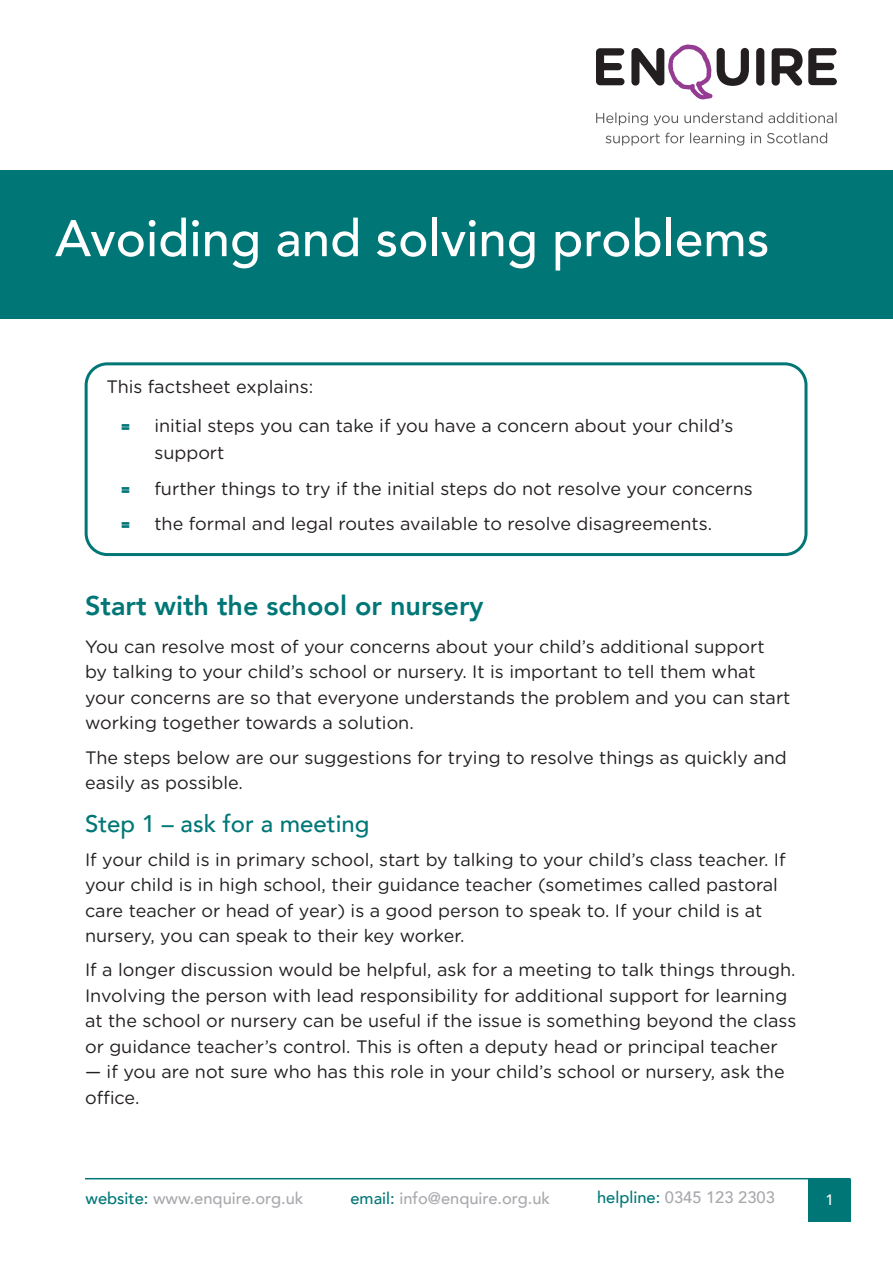
<style>
.page{position:relative;width:893px;height:1263px;background:#fff}
.page>*{position:absolute;margin:0;border:0;box-sizing:border-box;transform-origin:0 0}
.t1{font:500 51px "Avenir";color:#fff}
.Heading_1{font:800 27px "Avenir";color:#007677}
.Heading_2{font:500 24px "Avenir";color:#007677}
.Body_text{font:18px/25.5px "Gotham Rounded";color:#231f20}
.Body_text_bold{font:18px "Gotham Rounded";color:#231f20}
.t2{font:18px "Phosphate Solid";color:#007677}
.t3{font:500 16.5px "Avenir";color:#a8a9ad}
.t4{font:500 15px "Avenir";color:#fff}
.s1{color:#007677}
</style>
<div class="page">
<hr style="left:85px;top:1178px;width:765px;height:1px;background:#007677">
<div style="left:808px;top:1179px;width:42px;height:43px;background:#007677"></div>
<svg style="left:596px;top:48px;width:28px;height:37px"></svg>
<svg style="left:772px;top:48px;width:30px;height:38px"></svg>
<div style="left:756px;top:48px;width:8px;height:38px;background:#231f20;border-radius:4px"></div>
<svg style="left:631px;top:44px;width:118px;height:55px"></svg>
<svg style="left:808px;top:48px;width:29px;height:37px"></svg>
<svg style="left:596px;top:112px;width:52px;height:13px"></svg>
<svg style="left:654px;top:115px;width:24px;height:10px"></svg>
<svg style="left:684px;top:112px;width:78px;height:11px"></svg>
<svg style="left:768px;top:112px;width:69px;height:11px"></svg>
<svg style="left:606px;top:133px;width:78px;height:13px"></svg>
<svg style="left:690px;top:133px;width:54px;height:13px"></svg>
<svg style="left:751px;top:133px;width:10px;height:10px"></svg>
<svg style="left:767px;top:133px;width:60px;height:10px"></svg>
<div style="left:0;top:171px;width:893px;height:148px;background:#007677"></div>
<div style="left:85px;top:362px;width:722px;height:194px;border:3px solid #007677;border-radius:21px"></div>
<p class="t1" style="left:55px;top:194px;width:716px">Avoiding and solving problems</p>
<p class="Body_text_bold" style="left:106px;top:374px;width:208px">This factsheet explains:</p>
<p class="t2" style="left:122px;top:413px;width:10px">=</p>
<p class="Body_text" style="left:154px;top:412px;width:581px;line-height:27px">initial steps you can take if you have a concern about your child’s support</p>
<p class="t2" style="left:122px;top:476px;width:10px">=</p>
<p class="Body_text" style="left:154px;top:475px;width:600px">further things to try if the initial steps do not resolve your concerns</p>
<p class="t2" style="left:122px;top:511px;width:10px">=</p>
<p class="Body_text" style="left:154px;top:510px;width:559px">the formal and legal routes available to resolve disagreements.</p>
<p class="Heading_1" style="left:85px;top:584px;width:400px">Start with the school or nursery</p>
<p class="Body_text" style="left:85px;top:633px;width:707px">You can resolve most of your concerns about your child’s additional support by talking to your child’s school or nursery. It is important to tell them what your concerns are so that everyone understands the problem and you can start working together towards a solution.</p>
<p class="Body_text" style="left:85px;top:743px;width:703px">The steps below are our suggestions for trying to resolve things as quickly and easily as possible.</p>
<p class="Heading_2" style="left:85px;top:803px;width:286px">Step 1 – ask for a meeting</p>
<p class="Body_text" style="left:85px;top:846px;width:702px">If your child is in primary school, start by talking to your child’s class teacher. If your child is in high school, their guidance teacher (sometimes called pastoral care teacher or head of year) is a good person to speak to. If your child is at nursery, you can speak to their key worker.</p>
<p class="Body_text" style="left:85px;top:956px;width:713px">If a longer discussion would be helpful, ask for a meeting to talk things through.<br>Involving the person with lead responsibility for additional support for learning at the school or nursery can be useful if the issue is something beyond the class or guidance teacher’s control. This is often a deputy head or principal teacher</p>
<p class="Body_text" style="left:85px;top:1058px;width:701px">— if you are not sure who has this role in your child’s school or nursery, ask the office.</p>
<p class="t3" style="left:86px;top:1184px;width:219px"><span class="s1">website:</span> www.enquire.org.uk</p>
<p class="t3" style="left:350px;top:1184px;width:201px"><span class="s1">email:</span> info@enquire.org.uk</p>
<p class="t3" style="left:597px;top:1183px;width:179px"><span class="s1">helpline:</span> 0345 123 2303</p>
<p class="t4" style="left:825px;top:1187px;width:10px">1</p>
</div>
